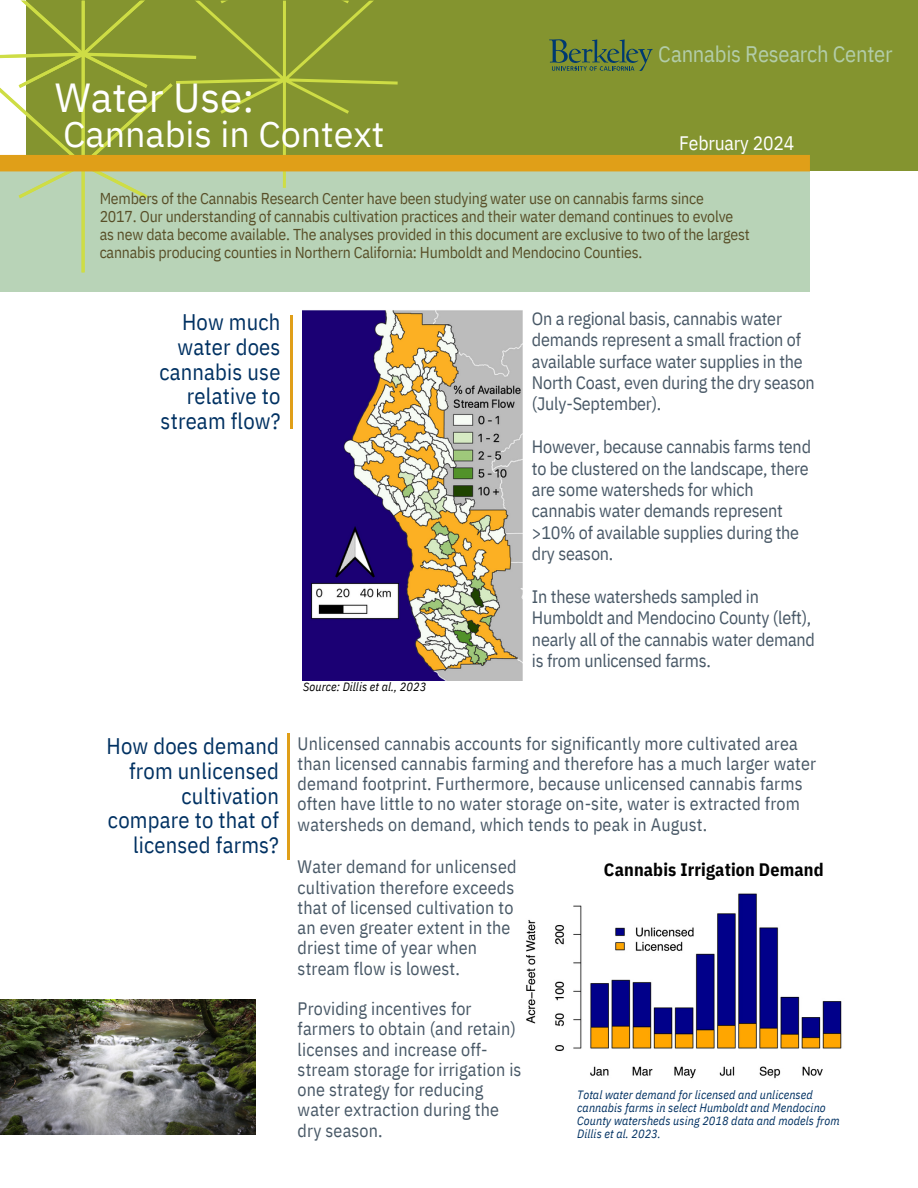
<style>
.page{position:relative;width:918px;height:1188px;background:#fff}
.page>*{position:absolute;margin:0;border:0;box-sizing:border-box;transform-origin:0 0}
.t1{font:40.5px "IBM Plex Sans";color:#fff}
.t2{font:36px "IBM Plex Sans";color:#fff}
.t3{font:22.5px/24.8px "IBM Plex Sans Cond";letter-spacing:.01em;color:#003162;text-align:right}
.t4{font:22.5px "IBM Plex Sans Cond";letter-spacing:-.01em;color:#b8d3b7}
.t5{font:19.5px "IBM Plex Sans Cond";letter-spacing:-.01em;color:#fff}
.t6{font:18px/20.2px "IBM Plex Sans Cond";letter-spacing:.01em;color:#485866}
.t7{font:18px/21.3px "IBM Plex Sans Cond";letter-spacing:-.01em;color:#485866}
.t8{font:700 18px "IBM Plex Sans Cond";letter-spacing:.01em;color:#000}
.t9{font:15.75px/18px "IBM Plex Sans Cond";letter-spacing:-.01em;color:#584f28}
.t10{font:italic 12px/13px "IBM Plex Sans Cond";letter-spacing:.01em;color:#003162}
.t11{font:italic 12px "IBM Plex Sans Cond";letter-spacing:.01em;color:#000}
</style>
<div class="page">
<div style="left:0;top:171px;width:810px;height:121px;background:#b8d3b7"></div>
<div style="left:27px;top:0;width:891px;height:171px;background:#84942f"></div>
<hr style="left:287px;top:733px;width:3px;height:127px;background:#e09f18">
<hr style="left:290px;top:316px;width:3px;height:113px;background:#e09f18">
<hr style="left:82px;top:0;width:3px;height:273px;background:#cedd45">
<svg style="left:0;top:0;width:401px;height:201px"></svg>
<div style="left:0;top:155px;width:810px;height:16px;background:#e09f18"></div>
<svg style="left:549px;top:39px;width:104px;height:32px"></svg>
<img style="left:0;top:999px;width:255px;height:135px">
<img style="left:526px;top:893px;width:316px;height:186px">
<img style="left:302px;top:310px;width:221px;height:370px">
<h3 class="t1" style="left:55px;top:71px;width:201px">Water Use:</h3>
<h3 class="t2" style="left:63px;top:110px;width:323px">Cannabis in Context</h3>
<p class="t4" style="left:659px;top:39px;width:235px">Cannabis Research Center</p>
<h5 class="t5" style="left:679px;top:130px;width:117px">February 2024</h5>
<h1 class="t9" style="left:100px;top:190px;width:652px">Members of the Cannabis Research Center have been studying water use on cannabis farms since<br>2017. Our understanding of cannabis cultivation practices and their water demand continues to evolve as new data become available. The analyses provided in this document are exclusive to two of the largest cannabis producing counties in Northern California: Humboldt and Mendocino Counties.</h1>
<p class="t3" style="left:159px;top:309px;width:123px">How much water does cannabis use relative to stream flow?</p>
<p class="t3" style="left:107px;top:733px;width:174px">How does demand from unlicensed cultivation compare to that of licensed farms?</p>
<p class="t11" style="left:303px;top:679px;width:125px">Source: Dillis et al., 2023</p>
<h2 class="t7" style="left:532px;top:308px;width:284px">On a regional basis, cannabis water demands represent a small fraction of available surface water supplies in the North Coast, even during the dry season (July-September).</h2>
<h5 class="t7" style="left:532px;top:436px;width:281px">However, because cannabis farms tend to be clustered on the landscape, there are some watersheds for which cannabis water demands represent &gt;10% of available supplies during the dry season.</h5>
<h6 class="t7" style="left:532px;top:585px;width:285px">In these watersheds sampled in Humboldt and Mendocino County (left), nearly all of the cannabis water demand is from unlicensed farms.</h6>
<h5 class="t6" style="left:298px;top:733px;width:520px">Unlicensed cannabis accounts for significantly more cultivated area than licensed cannabis farming and therefore has a much larger water demand footprint. Furthermore, because unlicensed cannabis farms often have little to no water storage on-site, water is extracted from watersheds on demand, which tends to peak in August.</h5>
<h5 class="t6" style="left:298px;top:856px;width:220px">Water demand for unlicensed cultivation therefore exceeds that of licensed cultivation to an even greater extent in the driest time of year when stream flow is lowest.</h5>
<h3 class="t6" style="left:298px;top:998px;width:225px">Providing incentives for farmers to obtain (and retain) licenses and increase off&shy;stream storage for irrigation is one strategy for reducing water extraction during the dry season.</h3>
<h5 class="t8" style="left:604px;top:857px;width:221px">Cannabis Irrigation Demand</h5>
<h5 class="t10" style="left:577px;top:1088px;width:264px">Total water demand for licensed and unlicensed cannabis farms in select Humboldt and Mendocino County watersheds using 2018 data and models from Dillis et al. 2023.</h5>
</div>
